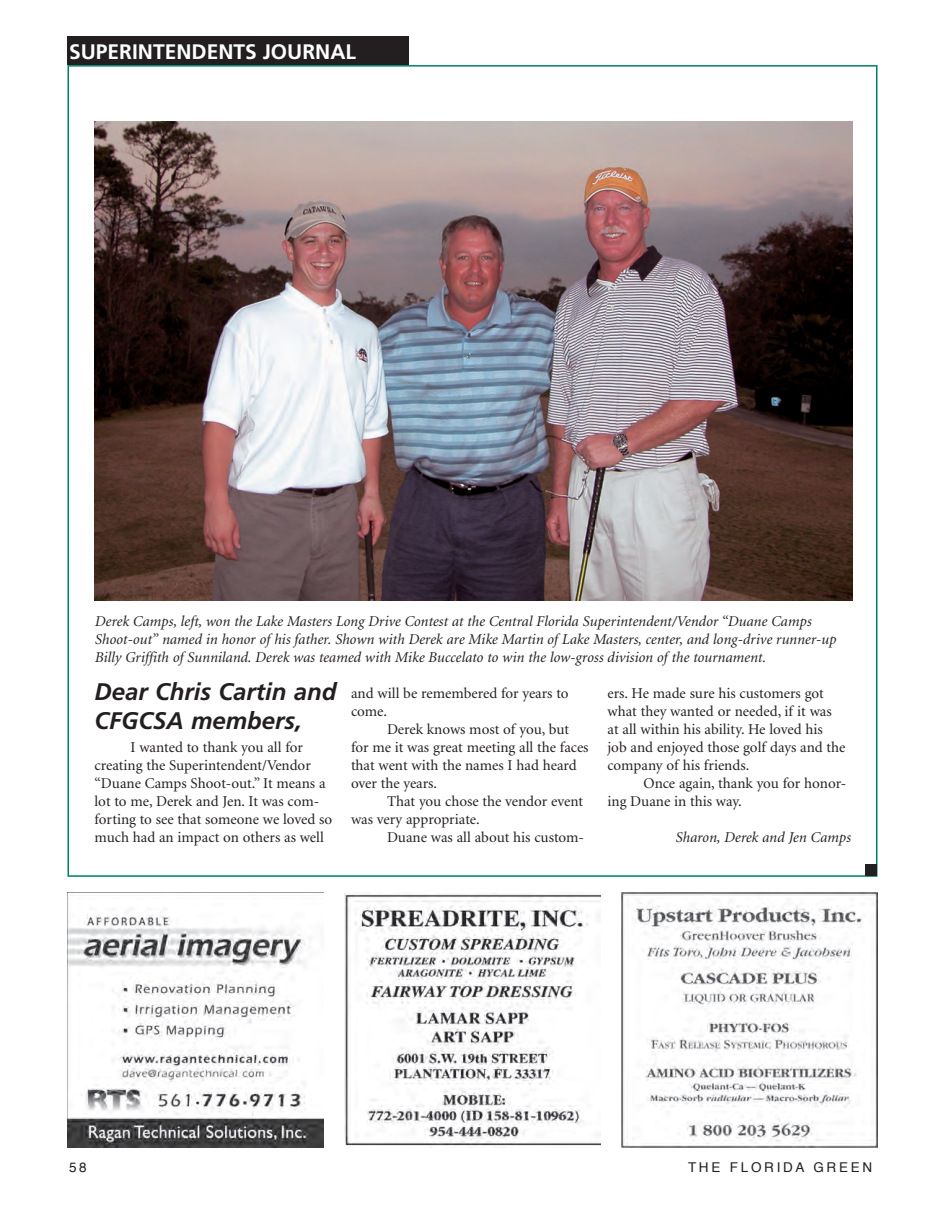
<style>
.page{position:relative;width:945px;height:1215px;background:#fff}
.page>*{position:absolute;margin:0;border:0;box-sizing:border-box;transform-origin:0 0}
.t1{font:italic 700 24px/28.8px "Frutiger";color:#231f20}
.t2{font:700 21px "Frutiger";color:#fff}
.t3{font:15px/18px "Minion";color:#231f20}
.t4{font:italic 15px/18px "Minion";color:#231f20}
.t5{font:13.5px "Helvetica";letter-spacing:.2em;color:#231f20}
</style>
<div class="page">
<div style="left:68px;top:36px;width:341px;height:29px;background:#231f20"></div>
<img style="left:94px;top:122px;width:759px;height:479px">
<img style="left:68px;top:895px;width:256px;height:253px">
<img style="left:621px;top:893px;width:256px;height:254px">
<img style="left:344px;top:893px;width:257px;height:253px">
<div style="left:866px;top:865px;width:11px;height:11px;background:#231f20"></div>
<h2 class="t2" style="left:69px;top:39px;width:289px">SUPERINTENDENTS JOURNAL</h2>
<p class="t4" style="left:94px;top:612px;width:743px">Derek Camps, left, won the Lake Masters Long Drive Contest at the Central Florida Superintendent/Vendor “Duane Camps<br>Shoot-out” named in honor of his father. Shown with Derek are Mike Martin of Lake Masters, center, and long-drive runner-up<br>Billy Griffith of Sunniland. Derek was teamed with Mike Buccelato to win the low-gross division of the tournament.</p>
<h1 class="t1" style="left:94px;top:677px;width:244px">Dear Chris Cartin and<br>CFGCSA members,</h1>
<p class="t3" style="left:94px;top:738px;width:239px;text-indent:36px">I wanted to thank you all for creating the Superintendent/Vendor “Duane Camps Shoot-out.” It means a lot to me, Derek and Jen. It was com&shy;forting to see that someone we loved so much had an impact on others as well</p>
<p class="t3" style="left:351px;top:684px;width:219px">and will be remembered for years to come.</p>
<p class="t3" style="left:351px;top:720px;width:239px;text-indent:36px">Derek knows most of you, but for me it was great meeting all the faces that went with the names I had heard over the years.</p>
<p class="t3" style="left:351px;top:792px;width:234px;text-indent:36px">That you chose the vendor event was very appropriate.</p>
<p class="t3" style="left:387px;top:828px;width:199px">Duane was all about his custom-</p>
<p class="t3" style="left:607px;top:684px;width:240px">ers. He made sure his customers got what they wanted or needed, if it was at all within his ability. He loved his job and enjoyed those golf days and the company of his friends.</p>
<p class="t3" style="left:607px;top:774px;width:240px;text-indent:36px">Once again, thank you for honor&shy;ing Duane in this way.</p>
<p class="t4" style="left:675px;top:828px;width:177px">Sharon, Derek and Jen Camps</p>
<p class="t5" style="left:69px;top:1156px;width:19px">58</p>
<p class="t5" style="left:688px;top:1156px;width:186px">THE FLORIDA GREEN</p>
</div>
